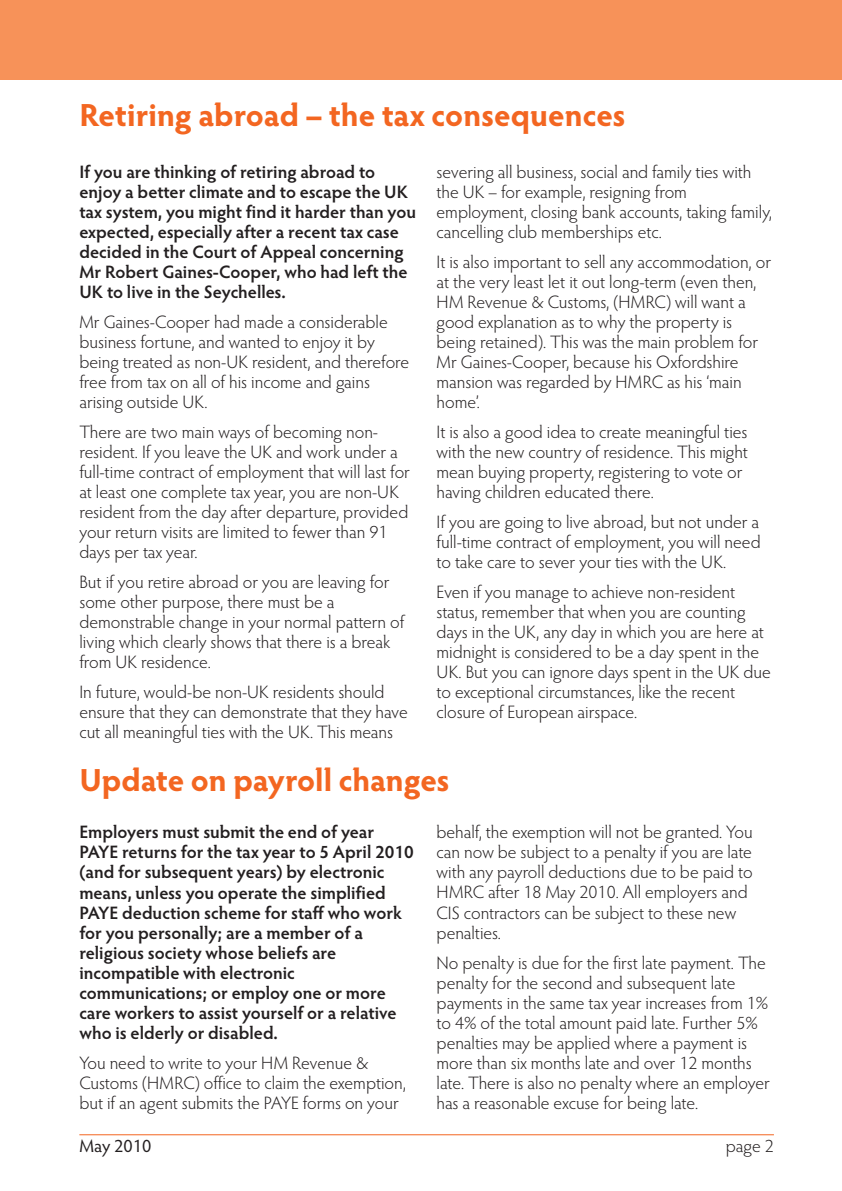
<style>
.page{position:relative;width:842px;height:1191px;background:#fff}
.page>*{position:absolute;margin:0;border:0;box-sizing:border-box;transform-origin:0 0}
.t1{font:700 32px "Hypatia Sans Pro";letter-spacing:-.005em;color:#f36621}
.t2{font:300 18px/20px "Hypatia Sans Pro";color:#231f20}
.t3{font:600 18px/20px "Hypatia Sans Pro";color:#231f20}
.t4{font:18px "Hypatia Sans Pro";color:#231f20}
</style>
<div class="page">
<div style="left:0;top:0;width:842px;height:79px;background:#f79259"></div>
<hr style="left:79px;top:1134px;width:695px;height:1px;background:#f36621">
<h1 class="t1" style="left:79px;top:102px;width:548px">Retiring abroad – the tax consequences</h1>
<p class="t3" style="left:79px;top:163px;width:338px">If you are thinking of retiring abroad to enjoy a better climate and to escape the UK tax system, you might find it harder than you expected, especially after a recent tax case decided in the Court of Appeal concerning Mr Robert Gaines-Cooper, who had left the UK to live in the Seychelles.</p>
<p class="t2" style="left:79px;top:313px;width:331px">Mr Gaines-Cooper had made a considerable business fortune, and wanted to enjoy it by being treated as non-UK resident, and therefore free from tax on all of his income and gains arising outside UK.</p>
<p class="t2" style="left:79px;top:423px;width:332px">There are two main ways of becoming non&shy;resident. If you leave the UK and work under a full-time contract of employment that will last for at least one complete tax year, you are non-UK resident from the day after departure, provided your return visits are limited to fewer than 91 days per tax year.</p>
<p class="t2" style="left:79px;top:573px;width:326px">But if you retire abroad or you are leaving for some other purpose, there must be a demonstrable change in your normal pattern of living which clearly shows that there is a break from UK residence.</p>
<p class="t2" style="left:79px;top:683px;width:330px">In future, would-be non-UK residents should ensure that they can demonstrate that they have cut all meaningful ties with the UK. This means</p>
<p class="t2" style="left:437px;top:163px;width:337px">severing all business, social and family ties with the UK – for example, resigning from employment, closing bank accounts, taking family, cancelling club memberships etc.</p>
<p class="t2" style="left:437px;top:253px;width:336px">It is also important to sell any accommodation, or at the very least let it out long-term (even then, HM Revenue &amp; Customs, (HMRC) will want a good explanation as to why the property is being retained). This was the main problem for Mr Gaines-Cooper, because his Oxfordshire mansion was regarded by HMRC as his ‘main home’.</p>
<p class="t2" style="left:437px;top:423px;width:313px">It is also a good idea to create meaningful ties with the new country of residence. This might mean buying property, registering to vote or having children educated there.</p>
<p class="t2" style="left:437px;top:513px;width:326px;text-align:justify">If you are going to live abroad, but not under a full-time contract of employment, you will need to take care to sever your ties with the UK.</p>
<p class="t2" style="left:437px;top:583px;width:336px">Even if you manage to achieve non-resident status, remember that when you are counting days in the UK, any day in which you are here at midnight is considered to be a day spent in the UK. But you can ignore days spent in the UK due to exceptional circumstances, like the recent closure of European airspace.</p>
<h1 class="t1" style="left:79px;top:767px;width:372px">Update on payroll changes</h1>
<p class="t3" style="left:79px;top:824px;width:336px">Employers must submit the end of year PAYE returns for the tax year to 5 April 2010 (and for subsequent years) by electronic means, unless you operate the simplified PAYE deduction scheme for staff who work for you personally; are a member of a religious society whose beliefs are incompatible with electronic communications; or employ one or more care workers to assist yourself or a relative who is elderly or disabled.</p>
<p class="t2" style="left:79px;top:1054px;width:328px">You need to write to your HM Revenue &amp;<br>Customs (HMRC) office to claim the exemption, but if an agent submits the PAYE forms on your</p>
<p class="t2" style="left:437px;top:824px;width:318px">behalf, the exemption will not be granted. You can now be subject to a penalty if you are late with any payroll deductions due to be paid to HMRC after 18 May 2010. All employers and CIS contractors can be subject to these new penalties.</p>
<p class="t2" style="left:437px;top:954px;width:335px">No penalty is due for the first late payment. The penalty for the second and subsequent late payments in the same tax year increases from 1% to 4% of the total amount paid late. Further 5% penalties may be applied where a payment is more than six months late and over 12 months late. There is also no penalty where an employer has a reasonable excuse for being late.</p>
<p class="t4" style="left:79px;top:1139px;width:74px">May 2010</p>
<p class="t2" style="left:726px;top:1138px;width:50px">page 2</p>
</div>
